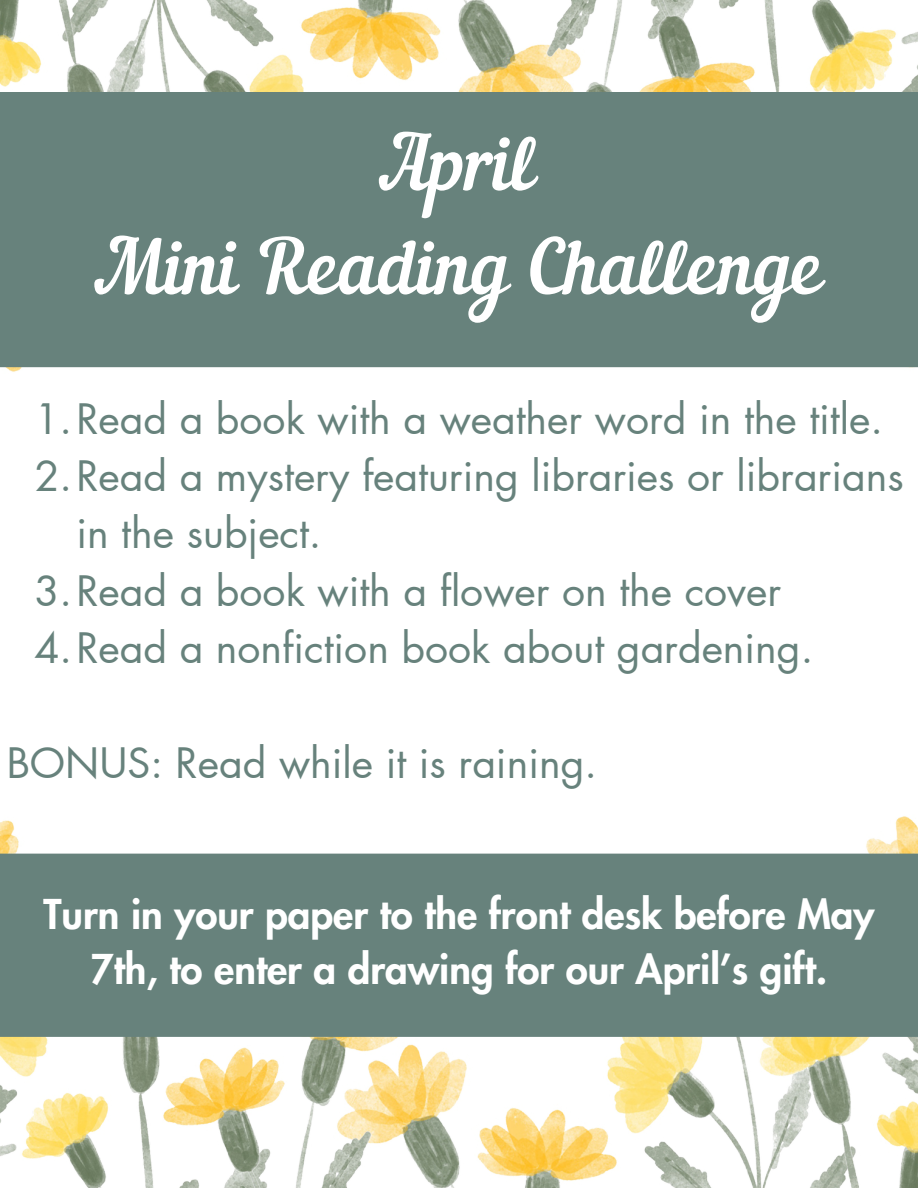
<style>
.page{position:relative;width:918px;height:1188px;background:#fff}
.page>*{position:absolute;margin:0;border:0;box-sizing:border-box;transform-origin:0 0}
.t1{font:74.85px/103.9px "Nautilus Pompilius";color:#fff;text-align:center}
.t2{font:40.95px/57.3px "Futura LT Pro";color:#67827c}
.t3{font:800 40.2px/55.2px "Futura LT Pro";color:#fff;text-align:center}
</style>
<div class="page">
<img style="left:0;top:0;width:918px;height:1188px">
<div style="left:229px;top:454px;width:235px;height:63px;background:#fff"></div>
<div style="left:0;top:92px;width:918px;height:275px;background:#67827c"></div>
<div style="left:0;top:854px;width:918px;height:183px;background:#67827c"></div>
<h1 class="t1" style="left:95px;top:119px;width:730px">April<br>Mini Reading Challenge</h1>
<p class="t2" style="left:34px;top:392px;width:850px">1.Read a book with a weather word in the title.</p>
<p class="t2" style="left:76px;top:449px;width:829px;text-indent:-42px">2.Read a mystery featuring libraries or librarians in the subject.</p>
<p class="t2" style="left:34px;top:564px;width:748px">3.Read a book with a flower on the cover</p>
<p class="t2" style="left:34px;top:621px;width:780px">4.Read a nonfiction book about gardening.</p>
<p class="t2" style="left:7px;top:736px;width:592px">BONUS: Read while it is raining.</p>
<h2 class="t3" style="left:44px;top:888px;width:832px">Turn in your paper to the front desk before May<br>7th, to enter a drawing for our April’s gift.</h2>
</div>
